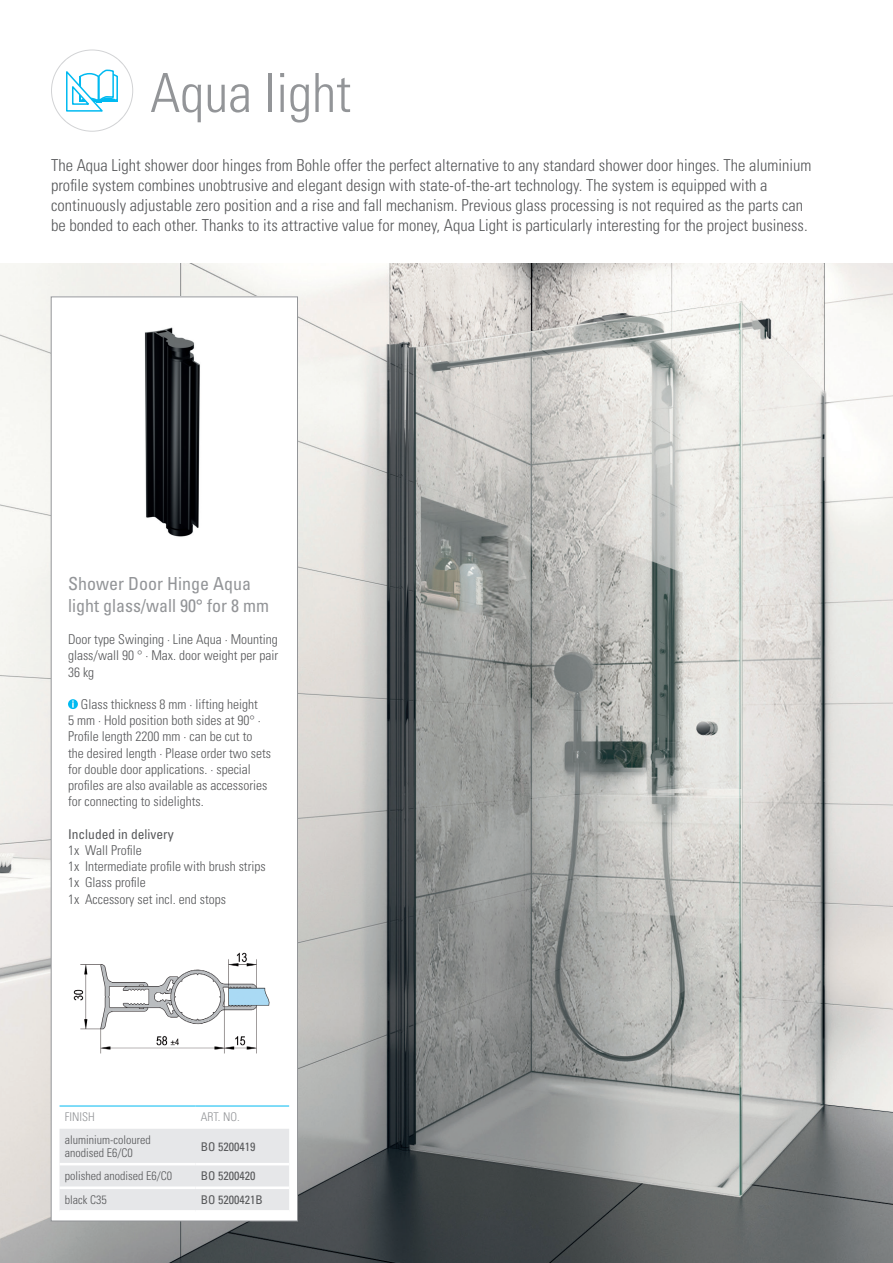
<style>
.page{position:relative;width:893px;height:1263px;background:#fff}
.page>*{position:absolute;margin:0;border:0;box-sizing:border-box;transform-origin:0 0}
.t1{font:300 condensed 54px "Univers";color:#939598}
.t2{font:condensed 18px/21.6px "Univers";color:#939598}
.t3{font:300 condensed 16.5px/19.8px "Univers";color:#57585a}
.t4{font:300 condensed 13.5px/16.2px "Univers";color:#57585a}
.t5{font:condensed 13.5px "Univers";color:#57585a}
.t6{font:300 condensed 12px/13.5px "Univers";color:#57585a}
.t7{font:condensed 12px "Univers";color:#57585a}
.t8{font:300 condensed 12px "Univers";color:#939598}
</style>
<div class="page">
<svg style="left:51px;top:50px;width:82px;height:82px"></svg>
<img style="left:0;top:264px;width:893px;height:999px">
<div style="left:51px;top:297px;width:246px;height:924px;background:#fff"></div>
<img style="left:144px;top:327px;width:56px;height:210px">
<div style="left:51px;top:297px;width:247px;height:924px;border:1px solid #939598"></div>
<img style="left:73px;top:952px;width:197px;height:102px">
<div style="left:68px;top:699px;width:10px;height:10px;background:#00baf1;border-radius:50%"></div>
<svg style="left:72px;top:700px;width:2px;height:8px"></svg>
<div style="left:60px;top:1129px;width:229px;height:81px;background:#e6e7e9"></div>
<hr style="left:60px;top:1105px;width:135px;height:1px;background:#00baf1">
<hr style="left:195px;top:1105px;width:94px;height:1px;background:#00baf1">
<hr style="left:60px;top:1163px;width:135px;height:2px;background:#fff">
<hr style="left:60px;top:1186px;width:135px;height:3px;background:#fff">
<hr style="left:195px;top:1163px;width:94px;height:2px;background:#fff">
<hr style="left:195px;top:1186px;width:94px;height:3px;background:#fff">
<h1 class="t1" style="left:150px;top:61px;width:202px">Aqua light</h1>
<p class="t3" style="left:51px;top:156px;width:762px">The Aqua Light shower door hinges from Bohle offer the perfect alternative to any standard shower door hinges. The aluminium profile system combines unobtrusive and elegant design with state-of-the-art technology. The system is equipped with a continuously adjustable zero position and a rise and fall mechanism. Previous glass processing is not required as the parts can be bonded to each other. Thanks to its attractive value for money, Aqua Light is particularly interesting for the project business.</p>
<p class="t2" style="left:68px;top:573px;width:203px">Shower Door Hinge Aqua light glass/wall 90° for 8 mm</p>
<p class="t4" style="left:68px;top:631px;width:212px;text-align:justify">Door type Swinging · Line Aqua · Mounting glass/wall 90 ° · Max. door weight per pair 36 kg</p>
<p class="t4" style="left:68px;top:696px;width:205px;text-indent:13px">Glass thickness 8 mm · lifting height<br>5 mm · Hold position both sides at 90° · Profile length 2200 mm · can be cut to the desired length · Please order two sets for double door applications. · special profiles are also available as accessories for connecting to sidelights.</p>
<p class="t5" style="left:68px;top:825px;width:107px">Included in delivery</p>
<p class="t4" style="left:68px;top:842px;width:199px">1x Wall Profile<br>1x Intermediate profile with brush strips<br>1x Glass profile<br>1x Accessory set incl. end stops</p>
<p class="t8" style="left:65px;top:1110px;width:31px">FINISH</p>
<p class="t8" style="left:201px;top:1110px;width:40px">ART. NO.</p>
<p class="t6" style="left:65px;top:1133px;width:87px">aluminium-coloured anodised E6/C0</p>
<p class="t7" style="left:201px;top:1139px;width:56px">BO 5200419</p>
<p class="t6" style="left:65px;top:1169px;width:109px">polished anodised E6/C0</p>
<p class="t7" style="left:201px;top:1168px;width:56px">BO 5200420</p>
<p class="t6" style="left:65px;top:1193px;width:43px">black C35</p>
<p class="t7" style="left:201px;top:1192px;width:63px">BO 5200421B</p>
</div>
